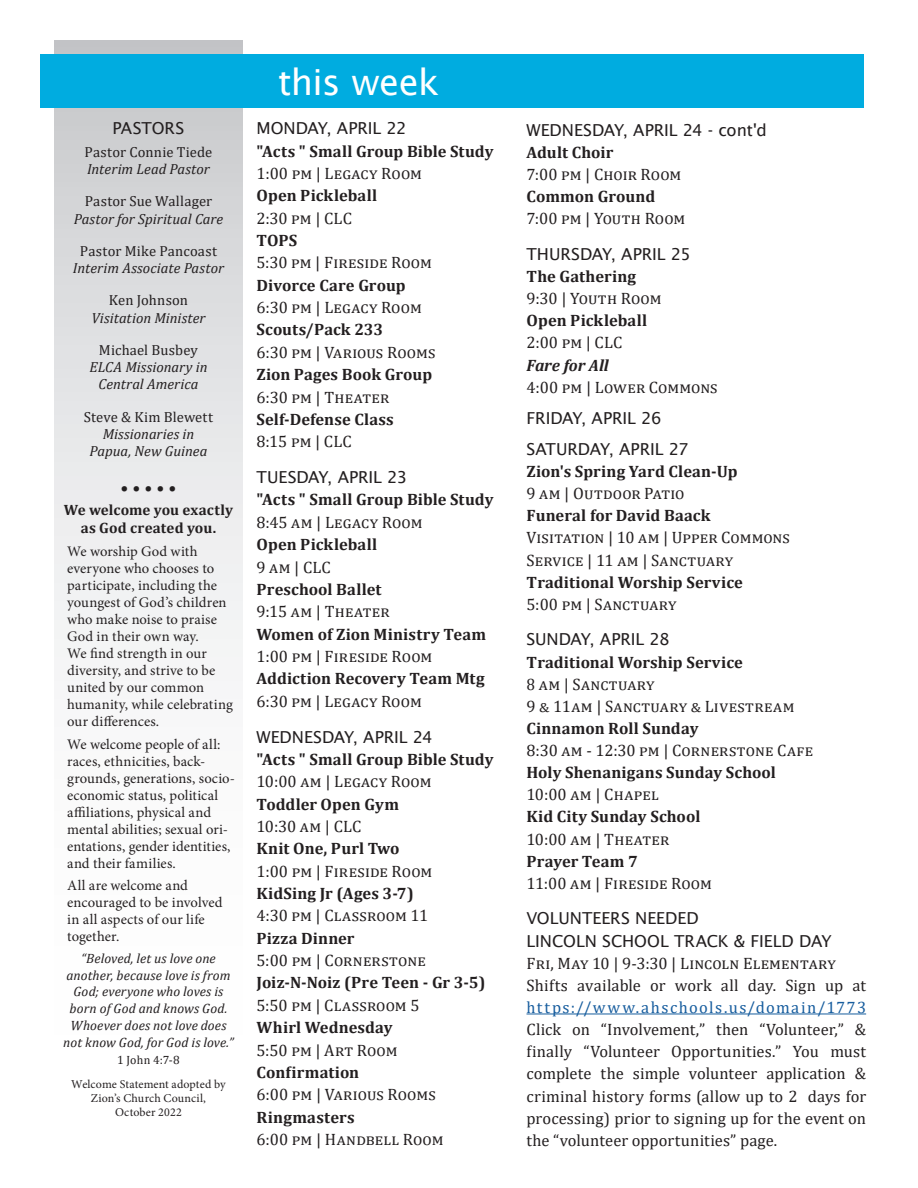
<style>
.page{position:relative;width:918px;height:1188px;background:#fff}
.page>*{position:absolute;margin:0;border:0;box-sizing:border-box;transform-origin:0 0}
.t1{font:36px "Lucida Sans";letter-spacing:-.015em;color:#fff}
.t2{font:18px "Cambria";color:#231f20}
.t3{font:16.5px/22.2px "Cambria";letter-spacing:.01em;color:#231f20}
.t4{font:700 16.5px "Cambria";letter-spacing:.005em;color:#231f20}
.t5{font:16.5px/31px "Lucida Sans";letter-spacing:-.005em;color:#231f20}
.t6{font:16.5px/22.2px "Cambria";letter-spacing:.035em;color:#231f20}
.t7{font:16.5px/22.2px "Cambria";letter-spacing:.09em;color:#231f20}
.t8{font:16.5px "Cambria";letter-spacing:.085em;color:#175d9e}
.t9{font:italic 700 16.5px "Cambria";letter-spacing:-.005em;color:#231f20}
.t10{font:700 15px/18px "Cambria";letter-spacing:.005em;color:#231f20;text-align:center}
.t11{font:14.7px/17px "Minion Pro";letter-spacing:.005em;color:#231f20}
.t12{font:italic 14.7px/17.2px "Cambria";color:#231f20;text-align:center}
.t13{font:14.7px "Cambria";letter-spacing:.01em;color:#231f20}
.t14{font:italic 13.5px/17px "Cambria";letter-spacing:.005em;color:#231f20;text-align:center}
.t15{font:12px/14.4px "Minion Pro";letter-spacing:.01em;color:#231f20;text-align:center}
.t16{font:12px "Cambria";color:#231f20}
</style>
<div class="page">
<div style="left:54px;top:40px;width:189px;height:1148px;background:linear-gradient(to bottom,#d0d2d4,#fff)"></div>
<div style="left:40px;top:54px;width:824px;height:54px;background:#00ace0"></div>
<hr style="left:526px;top:1014px;width:340px;height:1px;background:#175d9e">
<p class="t5" style="left:113px;top:113px;width:73px">PASTORS</p>
<p class="t13" style="left:85px;top:143px;width:129px">Pastor Connie Tiede</p>
<p class="t12" style="left:87px;top:160px;width:124px">Interim Lead Pastor</p>
<p class="t13" style="left:85px;top:193px;width:129px">Pastor Sue Wallager</p>
<p class="t12" style="left:74px;top:209px;width:151px">Pastor for Spiritual Care</p>
<p class="t13" style="left:80px;top:242px;width:139px">Pastor Mike Pancoast</p>
<p class="t12" style="left:73px;top:259px;width:153px">Interim Associate Pastor</p>
<p class="t13" style="left:109px;top:292px;width:81px">Ken Johnson</p>
<p class="t12" style="left:91px;top:308px;width:116px">Visitation Minister</p>
<p class="t13" style="left:99px;top:341px;width:101px">Michael Busbey</p>
<p class="t12" style="left:89px;top:358px;width:120px">ELCA Missionary in<br>Central America</p>
<p class="t13" style="left:84px;top:408px;width:131px">Steve &amp; Kim Blewett</p>
<p class="t12" style="left:90px;top:425px;width:119px">Missionaries in<br>Papua, New Guinea</p>
<p class="t2" style="left:121px;top:477px;width:57px">• • • • •</p>
<p class="t10" style="left:64px;top:501px;width:171px">We welcome you exactly as God created you.</p>
<p class="t11" style="left:67px;top:543px;width:167px">We worship God with everyone who chooses to participate, including the youngest of God’s children who make noise to praise<br>God in their own way.<br>We find strength in our diversity, and strive to be united by our common humanity, while celebrating our differences.</p>
<p class="t11" style="left:67px;top:736px;width:169px">We welcome people of all: races, ethnicities, back&shy;grounds, generations, socio&shy;economic status, political affiliations, physical and mental abilities; sexual ori&shy;entations, gender identities, and their families.</p>
<p class="t11" style="left:67px;top:877px;width:157px">All are welcome and encouraged to be involved in all aspects of our life together.</p>
<p class="t14" style="left:63px;top:949px;width:172px">“Beloved, let us love one another, because love is from<br>God; everyone who loves is born of God and knows God.<br>Whoever does not love does not know God, for God is love.”</p>
<p class="t16" style="left:117px;top:1053px;width:64px">1 John 4:7-8</p>
<p class="t15" style="left:71px;top:1077px;width:156px">Welcome Statement adopted by<br>Zion’s Church Council,<br>October 2022</p>
<h1 class="t1" style="left:278px;top:61px;width:163px">this week</h1>
<p class="t5" style="left:256px;top:113px;width:152px">MONDAY, APRIL 22</p>
<p class="t4" style="left:256px;top:139px;width:239px">"Acts " Small Group Bible Study</p>
<p class="t3" style="left:256px;top:162px;width:167px">1:00 pm | Legacy Room</p>
<p class="t4" style="left:256px;top:184px;width:122px">Open Pickleball</p>
<p class="t3" style="left:256px;top:207px;width:97px">2:30 pm | CLC</p>
<p class="t4" style="left:256px;top:229px;width:42px">TOPS</p>
<p class="t3" style="left:256px;top:252px;width:177px">5:30 pm | Fireside Room</p>
<p class="t4" style="left:256px;top:273px;width:151px">Divorce Care Group</p>
<p class="t3" style="left:256px;top:296px;width:167px">6:30 pm | Legacy Room</p>
<p class="t4" style="left:256px;top:318px;width:128px">Scouts/Pack 233</p>
<p class="t3" style="left:256px;top:341px;width:181px">6:30 pm | Various Rooms</p>
<p class="t4" style="left:256px;top:363px;width:177px">Zion Pages Book Group</p>
<p class="t3" style="left:256px;top:386px;width:132px">6:30 pm | Theater</p>
<p class="t4" style="left:256px;top:408px;width:139px">Self-Defense Class</p>
<p class="t3" style="left:256px;top:430px;width:97px">8:15 pm | CLC</p>
<p class="t5" style="left:256px;top:462px;width:152px">TUESDAY, APRIL 23</p>
<p class="t4" style="left:256px;top:488px;width:239px">"Acts " Small Group Bible Study</p>
<p class="t3" style="left:256px;top:511px;width:168px">8:45 am | Legacy Room</p>
<p class="t4" style="left:256px;top:533px;width:122px">Open Pickleball</p>
<p class="t3" style="left:256px;top:556px;width:76px">9 am | CLC</p>
<p class="t4" style="left:256px;top:578px;width:127px">Preschool Ballet</p>
<p class="t3" style="left:256px;top:600px;width:132px">9:15 am | Theater</p>
<p class="t4" style="left:256px;top:622px;width:231px">Women of Zion Ministry Team</p>
<p class="t3" style="left:256px;top:645px;width:177px">1:00 pm | Fireside Room</p>
<p class="t4" style="left:256px;top:667px;width:230px">Addiction Recovery Team Mtg</p>
<p class="t3" style="left:256px;top:690px;width:167px">6:30 pm | Legacy Room</p>
<p class="t5" style="left:256px;top:721px;width:178px">WEDNESDAY, APRIL 24</p>
<p class="t4" style="left:256px;top:748px;width:239px">"Acts " Small Group Bible Study</p>
<p class="t3" style="left:256px;top:770px;width:177px">10:00 am | Legacy Room</p>
<p class="t4" style="left:256px;top:792px;width:144px">Toddler Open Gym</p>
<p class="t3" style="left:256px;top:815px;width:107px">10:30 am | CLC</p>
<p class="t4" style="left:256px;top:837px;width:144px">Knit One, Purl Two</p>
<p class="t3" style="left:256px;top:860px;width:177px">1:00 pm | Fireside Room</p>
<p class="t4" style="left:256px;top:882px;width:159px">KidSing Jr (Ages 3-7)</p>
<p class="t3" style="left:256px;top:905px;width:173px">4:30 pm | Classroom 11</p>
<p class="t4" style="left:256px;top:926px;width:100px">Pizza Dinner</p>
<p class="t3" style="left:256px;top:949px;width:171px">5:00 pm | Cornerstone</p>
<p class="t4" style="left:256px;top:971px;width:230px">Joiz-N-Noiz (Pre Teen - Gr 3-5)</p>
<p class="t3" style="left:256px;top:994px;width:165px">5:50 pm | Classroom 5</p>
<p class="t4" style="left:256px;top:1016px;width:138px">Whirl Wednesday</p>
<p class="t3" style="left:256px;top:1039px;width:143px">5:50 pm | Art Room</p>
<p class="t4" style="left:256px;top:1061px;width:104px">Confirmation</p>
<p class="t3" style="left:256px;top:1083px;width:181px">6:00 pm | Various Rooms</p>
<p class="t4" style="left:256px;top:1105px;width:100px">Ringmasters</p>
<p class="t3" style="left:256px;top:1128px;width:189px">6:00 pm | Handbell Room</p>
<p class="t5" style="left:526px;top:114px;width:242px">WEDNESDAY, APRIL 24 - cont'd</p>
<p class="t4" style="left:526px;top:141px;width:89px">Adult Choir</p>
<p class="t3" style="left:526px;top:163px;width:156px">7:00 pm | Choir Room</p>
<p class="t4" style="left:526px;top:185px;width:130px">Common Ground</p>
<p class="t3" style="left:526px;top:208px;width:160px">7:00 pm | Youth Room</p>
<p class="t5" style="left:526px;top:239px;width:166px">THURSDAY, APRIL 25</p>
<p class="t4" style="left:526px;top:265px;width:111px">The Gathering</p>
<p class="t3" style="left:526px;top:287px;width:137px">9:30 | Youth Room</p>
<p class="t4" style="left:526px;top:309px;width:122px">Open Pickleball</p>
<p class="t3" style="left:526px;top:332px;width:97px">2:00 pm | CLC</p>
<p class="t9" style="left:526px;top:353px;width:84px">Fare for All</p>
<p class="t3" style="left:526px;top:376px;width:193px">4:00 pm | Lower Commons</p>
<p class="t5" style="left:526px;top:402px;width:164px">FRIDAY, APRIL 26<br>SATURDAY, APRIL 27</p>
<p class="t4" style="left:526px;top:460px;width:213px">Zion's Spring Yard Clean-Up</p>
<p class="t3" style="left:526px;top:482px;width:160px">9 am | Outdoor Patio</p>
<p class="t4" style="left:526px;top:504px;width:186px">Funeral for David Baack</p>
<p class="t6" style="left:526px;top:527px;width:265px">Visitation | 10 am | Upper Commons<br>Service | 11 am | Sanctuary</p>
<p class="t4" style="left:526px;top:570px;width:218px">Traditional Worship Service</p>
<p class="t3" style="left:526px;top:593px;width:151px">5:00 pm | Sanctuary</p>
<p class="t5" style="left:526px;top:624px;width:145px">SUNDAY, APRIL 28</p>
<p class="t4" style="left:526px;top:650px;width:218px">Traditional Worship Service</p>
<p class="t7" style="left:526px;top:673px;width:270px">8 am | Sanctuary<br>9 &amp; 11am | Sanctuary &amp; Livestream</p>
<p class="t4" style="left:526px;top:717px;width:173px">Cinnamon Roll Sunday</p>
<p class="t6" style="left:526px;top:739px;width:288px">8:30 am - 12:30 pm | Cornerstone Cafe</p>
<p class="t4" style="left:526px;top:761px;width:251px">Holy Shenanigans Sunday School</p>
<p class="t3" style="left:526px;top:784px;width:134px">10:00 am | Chapel</p>
<p class="t4" style="left:526px;top:805px;width:175px">Kid City Sunday School</p>
<p class="t3" style="left:526px;top:828px;width:142px">10:00 am | Theater</p>
<p class="t4" style="left:526px;top:849px;width:113px">Prayer Team 7</p>
<p class="t3" style="left:526px;top:872px;width:187px">11:00 am | Fireside Room</p>
<p class="t5" style="left:526px;top:907px;width:307px;line-height:22.2px">VOLUNTEERS NEEDED<br>LINCOLN SCHOOL TRACK &amp; FIELD DAY</p>
<p class="t3" style="left:526px;top:952px;width:341px">Fri, May 10 | 9-3:30 | Lincoln Elementary<br>Shifts available or work all day. Sign up at</p>
<p class="t8" style="left:526px;top:998px;width:341px">https://www.ahschools.us/domain/1773</p>
<p class="t3" style="left:526px;top:1018px;width:341px;text-align:justify">Click on “Involvement,” then “Volunteer,” &amp; finally “Volunteer Opportunities.” You must complete the simple volunteer application &amp; criminal history forms (allow up to 2 days for processing) prior to signing up for the event on the “volunteer opportunities” page.</p>
</div>
